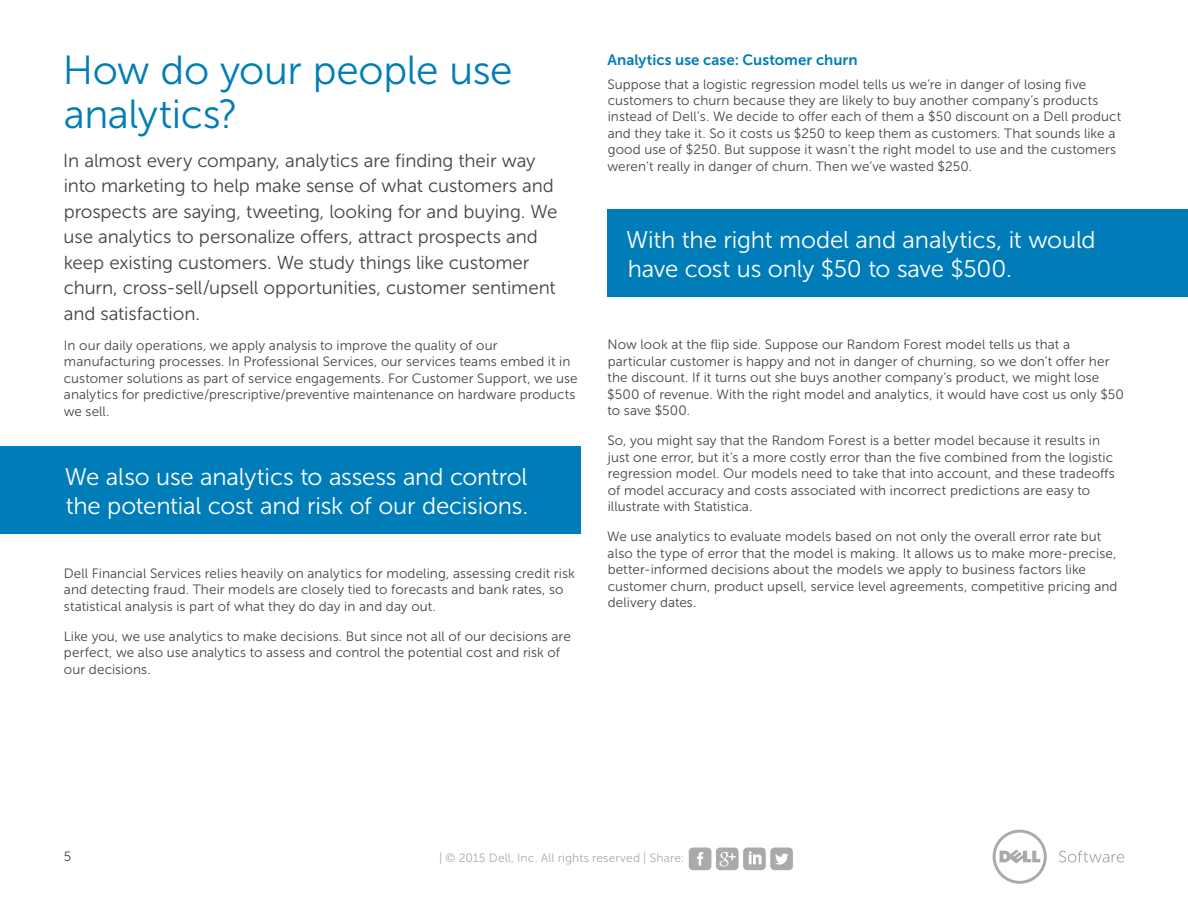
<style>
.page{position:relative;width:1188px;height:918px;background:#fff}
.page>*{position:absolute;margin:0;border:0;box-sizing:border-box;transform-origin:0 0}
._01_Headline_27{font:40.5px/43.5px "Museo Sans For Dell 300";letter-spacing:-.01em;color:#007db8}
._16_Callout_Box_Blee{font:24px/28.8px "Museo Sans For Dell 300";letter-spacing:-.01em;color:#fff}
._22_Lead-in_Paragrap{font:18.75px/25.5px "Museo Sans For Dell 300";letter-spacing:-.005em;color:#444}
._05_Section_Heading{font:15px "Museo Sans For Dell 700";letter-spacing:.005em;color:#007db8}
.t1{font:13.5px/16.5px "Museo Sans For Dell 300";letter-spacing:.005em;color:#444}
.t2{font:12px "Museo Sans For Dell 300";letter-spacing:.01em;color:#aaa}
</style>
<div class="page">
<svg style="left:993px;top:830px;width:54px;height:54px"></svg>
<svg style="left:1059px;top:851px;width:65px;height:12px"></svg>
<svg style="left:689px;top:848px;width:104px;height:22px"></svg>
<div style="left:608px;top:210px;width:580px;height:87px;background:#007db8"></div>
<div style="left:0;top:447px;width:580px;height:87px;background:#007db8"></div>
<p class="_01_Headline_27" style="left:63px;top:49px;width:451px">How do your people use analytics?</p>
<p class="_22_Lead-in_Paragrap" style="left:63px;top:148px;width:496px">In almost every company, analytics are finding their way into marketing to help make sense of what customers and prospects are saying, tweeting, looking for and buying. We use analytics to personalize offers, attract prospects and keep existing customers. We study things like customer churn, cross-sell/upsell opportunities, customer sentiment and satisfaction.</p>
<p class="t1" style="left:64px;top:337px;width:515px">In our daily operations, we apply analysis to improve the quality of our manufacturing processes. In Professional Services, our services teams embed it in customer solutions as part of service engagements. For Customer Support, we use analytics for predictive/prescriptive/preventive maintenance on hardware products we sell.</p>
<p class="_16_Callout_Box_Blee" style="left:65px;top:462px;width:465px">We also use analytics to assess and control the potential cost and risk of our decisions.</p>
<p class="t1" style="left:64px;top:565px;width:513px">Dell Financial Services relies heavily on analytics for modeling, assessing credit risk and detecting fraud. Their models are closely tied to forecasts and bank rates, so statistical analysis is part of what they do day in and day out.</p>
<p class="t1" style="left:64px;top:628px;width:509px">Like you, we use analytics to make decisions. But since not all of our decisions are perfect, we also use analytics to assess and control the potential cost and risk of our decisions.</p>
<p class="_05_Section_Heading" style="left:607px;top:52px;width:252px">Analytics use case: Customer churn</p>
<p class="t1" style="left:607px;top:76px;width:515px">Suppose that a logistic regression model tells us we’re in danger of losing five customers to churn because they are likely to buy another company’s products instead of Dell’s. We decide to offer each of them a $50 discount on a Dell product and they take it. So it costs us $250 to keep them as customers. That sounds like a good use of $250. But suppose it wasn’t the right model to use and the customers weren’t really in danger of churn. Then we’ve wasted $250.</p>
<p class="_16_Callout_Box_Blee" style="left:626px;top:225px;width:471px">With the right model and analytics, it would have cost us only $50 to save $500.</p>
<p class="t1" style="left:607px;top:337px;width:518px">Now look at the flip side. Suppose our Random Forest model tells us that a particular customer is happy and not in danger of churning, so we don’t offer her the discount. If it turns out she buys another company’s product, we might lose $500 of revenue. With the right model and analytics, it would have cost us only $50 to save $500.</p>
<p class="t1" style="left:607px;top:433px;width:509px">So, you might say that the Random Forest is a better model because it results in just one error, but it’s a more costly error than the five combined from the logistic regression model. Our models need to take that into account, and these tradeoffs of model accuracy and costs associated with incorrect predictions are easy to illustrate with Statistica.</p>
<p class="t1" style="left:607px;top:529px;width:512px">We use analytics to evaluate models based on not only the overall error rate but also the type of error that the model is making. It allows us to make more-precise, better-informed decisions about the models we apply to business factors like customer churn, product upsell, service level agreements, competitive pricing and delivery dates.</p>
<p class="t1" style="left:64px;top:848px;width:9px">5</p>
<p class="t2" style="left:439px;top:851px;width:247px">| © 2015 Dell, Inc. All rights reserved | Share:</p>
</div>
